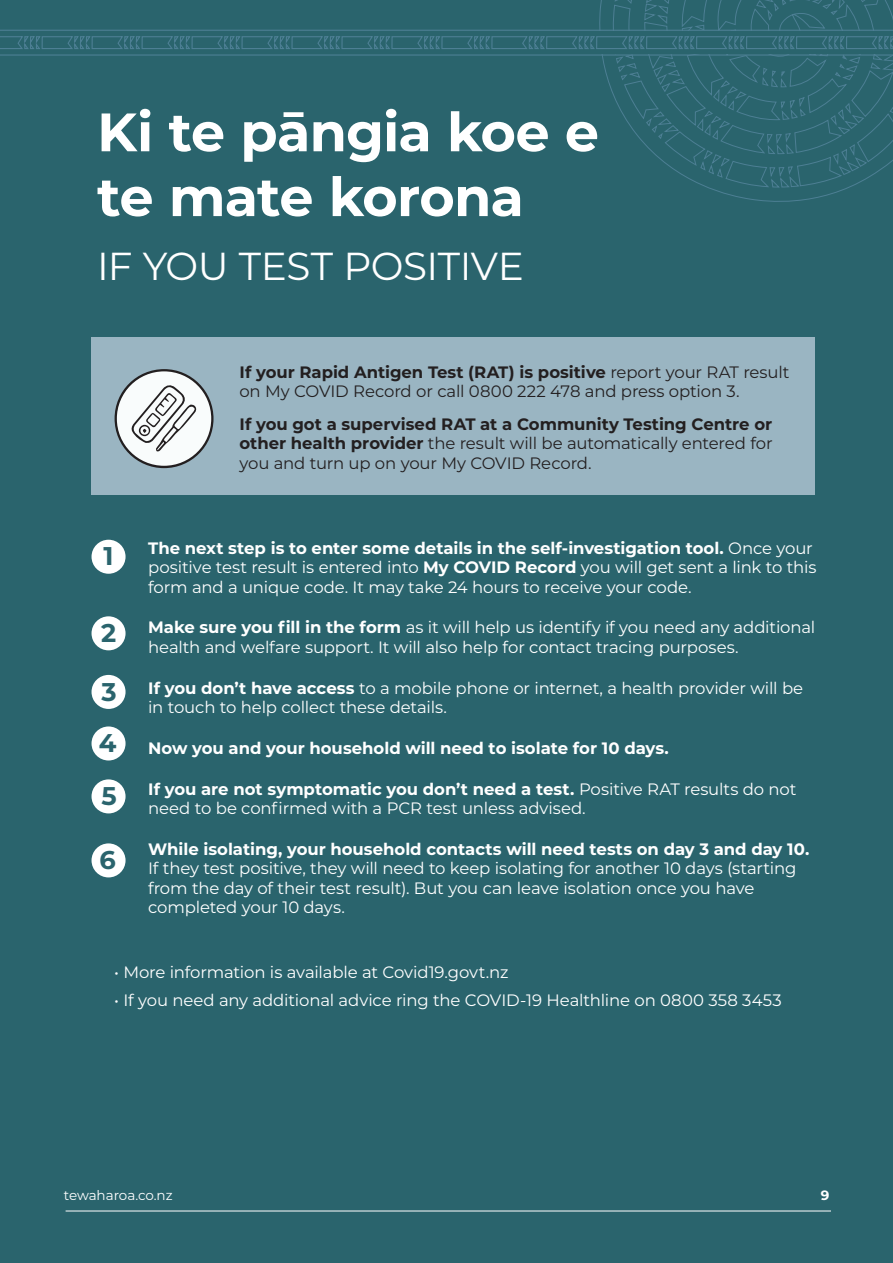
<style>
.page{position:relative;width:893px;height:1263px;background:#2a646d}
.page>*{position:absolute;margin:0;border:0;box-sizing:border-box;transform-origin:0 0}
.t1{font:700 54px/64.8px "Montserrat";letter-spacing:-.015em;color:#fff}
.t2{font:39px "Montserrat";letter-spacing:-.015em;color:#fff}
.t3{font:700 25.65px/52.2px "Montserrat";color:#2a646d;text-align:justify}
.t4{font:16.5px/19.5px "Montserrat";letter-spacing:-.01em;color:#fff}
.t5{font:16.5px/19.5px "Montserrat";letter-spacing:-.01em;color:#231f20}
.t6{font:700 16.5px "Montserrat";letter-spacing:-.005em;color:#fff}
.t7{font:13.5px "Montserrat";letter-spacing:-.005em;color:#fff}
.t8{font:700 13.5px "Montserrat";color:#fff}
.s1{font-weight:700}
</style>
<div class="page">
<hr style="left:66px;top:1211px;width:765px;height:1px;background:#fff">
<div style="left:92px;top:540px;width:34px;height:34px;background:#fff;border-radius:50%"></div>
<div style="left:92px;top:616px;width:34px;height:34px;background:#fff;border-radius:50%"></div>
<div style="left:92px;top:675px;width:34px;height:34px;background:#fff;border-radius:50%"></div>
<div style="left:92px;top:726px;width:34px;height:34px;background:#fff;border-radius:50%"></div>
<div style="left:92px;top:779px;width:34px;height:34px;background:#fff;border-radius:50%"></div>
<div style="left:92px;top:843px;width:34px;height:34px;background:#fff;border-radius:50%"></div>
<div style="left:92px;top:338px;width:723px;height:157px;background:#9ab5c2"></div>
<svg style="left:115px;top:369px;width:99px;height:99px"></svg>
<svg style="left:602px;top:56px;width:291px;height:146px"></svg>
<svg style="left:0;top:0;width:893px;height:56px"></svg>
<h1 class="t1" style="left:97px;top:97px;width:503px">Ki te pāngia koe e te mate korona</h1>
<h2 class="t2" style="left:97px;top:239px;width:428px">IF YOU TEST POSITIVE</h2>
<h3 class="t3" style="left:103px;top:529px;width:12px">1</h3>
<h3 class="t3" style="left:101px;top:605px;width:17px">2</h3>
<h3 class="t3" style="left:99px;top:664px;width:19px">3<br>4<br>5</h3>
<h3 class="t3" style="left:100px;top:833px;width:18px">6</h3>
<p class="t5" style="left:239px;top:362px;width:551px"><span class="s1">If your Rapid Antigen Test (RAT) is positive</span> report your RAT result on My COVID Record or call 0800 222 478 and press option 3.</p>
<p class="t5" style="left:239px;top:413px;width:535px;text-align:justify"><span class="s1">If you got a supervised RAT at a Community Testing Centre or other health provider</span> the result will be automatically entered for you and turn up on your My COVID Record.</p>
<p class="t4" style="left:148px;top:537px;width:670px"><span class="s1">The next step is to enter some details in the self-investigation tool.</span> Once your positive test result is entered into <span class="s1">My COVID Record</span> you will get sent a link to this form and a unique code. It may take 24 hours to receive your code.</p>
<p class="t4" style="left:148px;top:617px;width:669px"><span class="s1">Make sure you fill in the form</span> as it will help us identify if you need any additional health and welfare support. It will also help for contact tracing purposes.</p>
<p class="t4" style="left:148px;top:677px;width:656px"><span class="s1">If you don’t have access</span> to a mobile phone or internet, a health provider will be in touch to help collect these details.</p>
<p class="t6" style="left:148px;top:736px;width:522px">Now you and your household will need to isolate for 10 days.</p>
<p class="t4" style="left:148px;top:778px;width:650px"><span class="s1">If you are not symptomatic you don’t need a test.</span> Positive RAT results do not need to be confirmed with a PCR test unless advised.</p>
<p class="t6" style="left:148px;top:837px;width:663px">While isolating, your household contacts will need tests on day 3 and day 10.</p>
<p class="t4" style="left:148px;top:858px;width:650px">If they test positive, they will need to keep isolating for another 10 days (starting from the day of their test result). But you can leave isolation once you have completed your 10 days.</p>
<p class="t4" style="left:114px;top:962px;width:396px">• More information is available at Covid19.govt.nz</p>
<p class="t4" style="left:114px;top:990px;width:669px">• If you need any additional advice ring the COVID-19 Healthline on 0800 358 3453</p>
<p class="t7" style="left:64px;top:1185px;width:110px">tewaharoa.co.nz</p>
<p class="t8" style="left:821px;top:1185px;width:10px">9</p>
</div>
